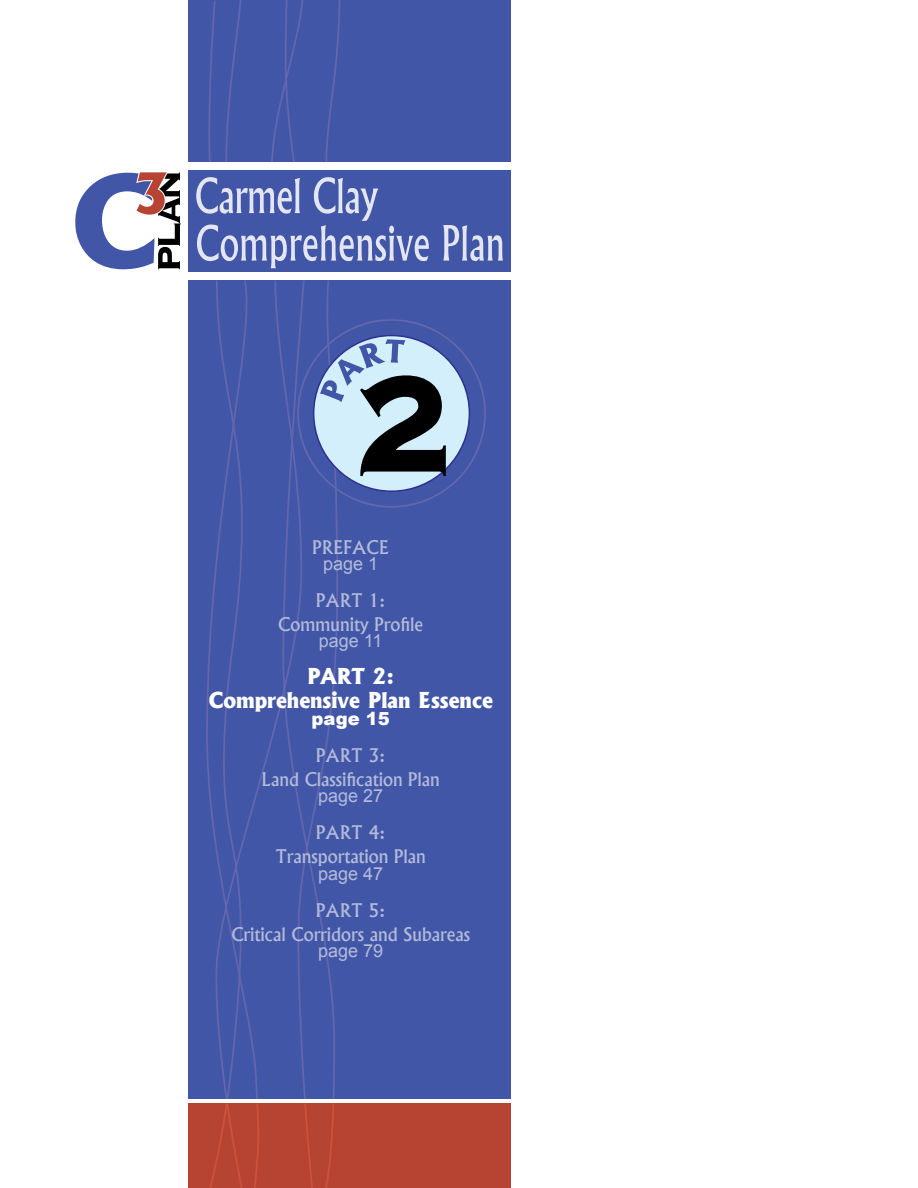
<style>
.page{position:relative;width:918px;height:1188px;background:#fff}
.page>*{position:absolute;margin:0;border:0;box-sizing:border-box;transform-origin:0 0}
.t1{font:800 180px "Copperplate Gothic BT";color:#000;scale:.92 1}
.t2{font:800 21px/24px "Albertus";color:#fff;text-align:center}
.t3{font:500 18px/24px "Albertus";color:#b3bbdb;text-align:center}
.t4{font:18px "Arial";color:#b3bbdb}
.t5{font:900 18px "Arial";color:#fff}
</style>
<div class="page">
<div style="left:188px;top:1104px;width:323px;height:84px;background:#b74332"></div>
<div style="left:188px;top:171px;width:323px;height:101px;background:#4156a6"></div>
<svg style="left:443px;top:225px;width:60px;height:36px"></svg>
<svg style="left:196px;top:177px;width:233px;height:91px"></svg>
<div style="left:188px;top:0;width:323px;height:162px;background:#4156a6"></div>
<div style="left:188px;top:280px;width:323px;height:819px;background:#4156a6"></div>
<svg style="left:253px;top:1103px;width:6px;height:85px"></svg>
<svg style="left:208px;top:571px;width:39px;height:617px"></svg>
<svg style="left:215px;top:280px;width:67px;height:821px"></svg>
<svg style="left:282px;top:360px;width:15px;height:438px"></svg>
<svg style="left:225px;top:0;width:17px;height:162px"></svg>
<svg style="left:208px;top:0;width:8px;height:162px"></svg>
<svg style="left:271px;top:0;width:32px;height:162px"></svg>
<svg style="left:325px;top:0;width:16px;height:162px"></svg>
<div style="left:314px;top:336px;width:155px;height:155px;background:#d4effc;border-radius:50%"></div>
<svg style="left:297px;top:280px;width:108px;height:908px"></svg>
<svg style="left:75px;top:172px;width:106px;height:97px"></svg>
<h1 class="t1" style="left:353px;top:324px;width:116px">2</h1>
<p class="t3" style="left:312px;top:535px;width:78px">PREFACE</p>
<p class="t4" style="left:323px;top:552px;width:57px">page 1</p>
<p class="t3" style="left:278px;top:588px;width:146px">PART 1:<br>Community Profile</p>
<p class="t4" style="left:319px;top:629px;width:65px">page 11</p>
<p class="t2" style="left:208px;top:665px;width:286px">PART 2:<br>Comprehensive Plan Essence</p>
<p class="t5" style="left:311px;top:705px;width:80px">page 15</p>
<p class="t3" style="left:262px;top:743px;width:180px">PART 3:<br>Land Classification Plan</p>
<p class="t4" style="left:318px;top:784px;width:67px">page 27</p>
<p class="t3" style="left:276px;top:821px;width:152px">PART 4:<br>Transportation Plan</p>
<p class="t4" style="left:318px;top:862px;width:67px">page 47</p>
<p class="t3" style="left:231px;top:898px;width:240px">PART 5:<br>Critical Corridors and Subareas</p>
<p class="t4" style="left:318px;top:939px;width:67px">page 79</p>
</div>
